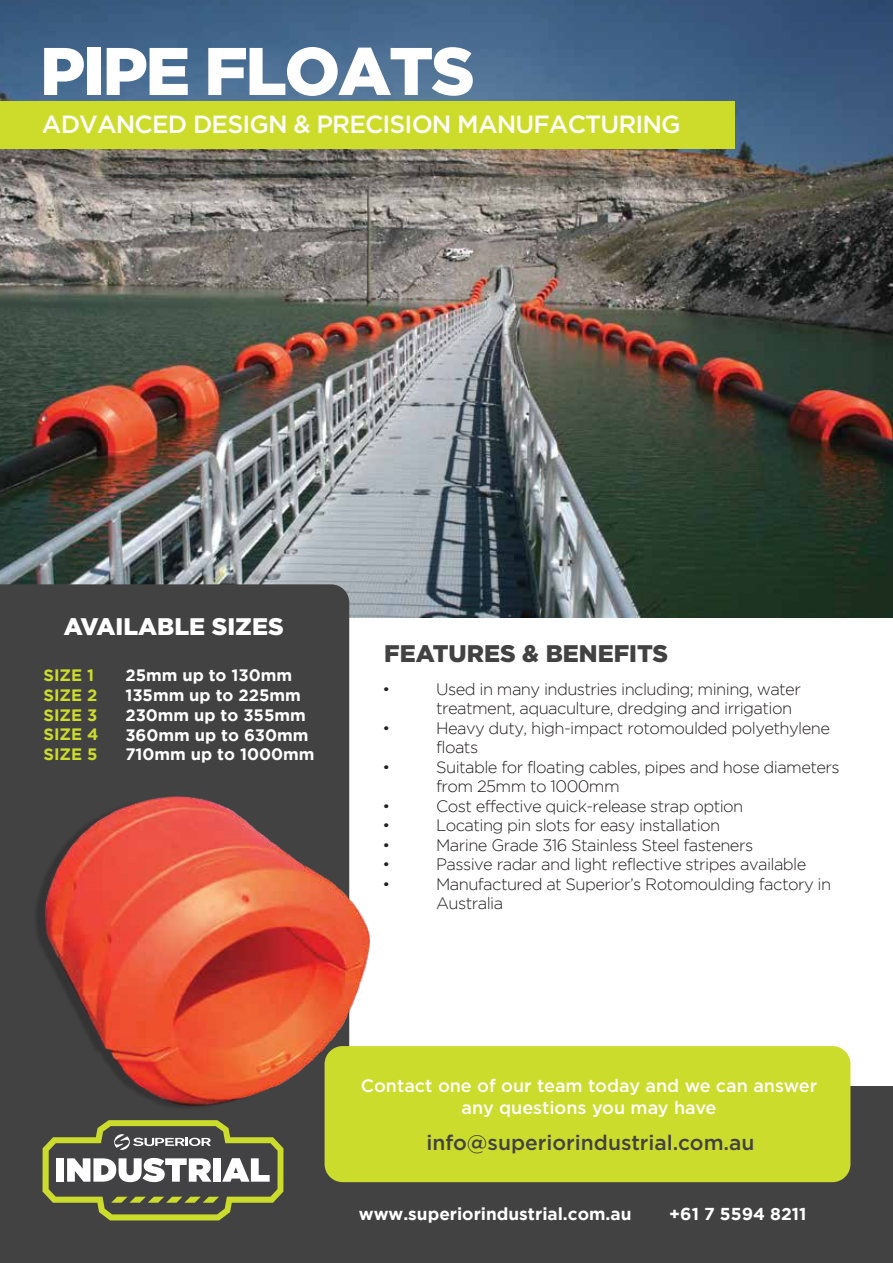
<style>
.page{position:relative;width:893px;height:1263px;background:#fff}
.page>*{position:absolute;margin:0;border:0;box-sizing:border-box;transform-origin:0 0}
.t1{font:900 67.2px "Gotham";letter-spacing:-.035em;color:#fff}
.t2{font:500 24.9px "Gotham";letter-spacing:-.035em;color:#fff}
.t3{font:900 24px "Gotham";color:#434243}
.t4{font:900 24px "Gotham";color:#fffefe}
.t5{font:500 21px "Gotham";color:#434243}
.t6{font:500 18px/21.6px "Gotham";color:#fff;text-align:center}
.t7{font:700 17.25px "Gotham";color:#fff}
.t8{font:300 16.5px/19.5px "Gotham";letter-spacing:-.035em;color:#231f20}
.t9{font:700 16.5px/19.8px "Gotham";color:#fff}
.t10{font:700 16.5px/19.8px "Gotham";color:#ccdc2c}
</style>
<div class="page">
<img style="left:0;top:0;width:893px;height:618px">
<div style="left:0;top:1086px;width:893px;height:177px;background:#434243"></div>
<svg style="left:43px;top:1120px;width:240px;height:100px"></svg>
<div style="left:0;top:101px;width:734px;height:48px;background:#cddc2a"></div>
<div style="left:0;top:584px;width:349px;height:502px;background:#434243"></div>
<div style="left:325px;top:1046px;width:525px;height:136px;background:#ccdc2c;border-radius:18px"></div>
<img style="left:34px;top:797px;width:335px;height:312px">
<h1 class="t1" style="left:40px;top:32px;width:436px">PIPE FLOATS</h1>
<h2 class="t2" style="left:42px;top:108px;width:640px">ADVANCED DESIGN &amp; PRECISION MANUFACTURING</h2>
<h3 class="t4" style="left:64px;top:612px;width:221px">AVAILABLE SIZES</h3>
<p class="t10" style="left:43px;top:665px;width:57px">SIZE 1<br>SIZE 2<br>SIZE 3<br>SIZE 4<br>SIZE 5</p>
<p class="t9" style="left:125px;top:665px;width:191px">25mm up to 130mm<br>135mm up to 225mm<br>230mm up to 355mm<br>360mm up to 630mm<br>710mm up to 1000mm</p>
<h3 class="t3" style="left:384px;top:639px;width:286px">FEATURES &amp; BENEFITS</h3>
<p class="t8" style="left:382px;top:679px;width:9px">•</p>
<p class="t8" style="left:436px;top:679px;width:366px">Used in many industries including; mining, water treatment, aquaculture, dredging and irrigation</p>
<p class="t8" style="left:382px;top:718px;width:9px">•</p>
<p class="t8" style="left:436px;top:718px;width:395px">Heavy duty, high-impact rotomoulded polyethylene floats</p>
<p class="t8" style="left:382px;top:757px;width:9px">•</p>
<p class="t8" style="left:436px;top:757px;width:405px">Suitable for floating cables, pipes and hose diameters from 25mm to 1000mm</p>
<p class="t8" style="left:382px;top:796px;width:9px">•</p>
<p class="t8" style="left:436px;top:796px;width:309px">Cost effective quick-release strap option</p>
<p class="t8" style="left:382px;top:815px;width:9px">•</p>
<p class="t8" style="left:436px;top:815px;width:286px">Locating pin slots for easy installation</p>
<p class="t8" style="left:382px;top:835px;width:9px">•</p>
<p class="t8" style="left:436px;top:835px;width:319px">Marine Grade 316 Stainless Steel fasteners</p>
<p class="t8" style="left:382px;top:854px;width:9px">•</p>
<p class="t8" style="left:436px;top:854px;width:372px">Passive radar and light reflective stripes available</p>
<p class="t8" style="left:382px;top:874px;width:9px">•</p>
<p class="t8" style="left:436px;top:874px;width:396px">Manufactured at Superior’s Rotomoulding factory in<br>Australia</p>
<p class="t6" style="left:361px;top:1074px;width:458px">Contact one of our team today and we can answer any questions you may have</p>
<p class="t5" style="left:426px;top:1129px;width:330px">info@superiorindustrial.com.au</p>
<p class="t7" style="left:359px;top:1204px;width:274px">www.superiorindustrial.com.au</p>
<p class="t7" style="left:669px;top:1204px;width:139px">+61 7 5594 8211</p>
</div>
